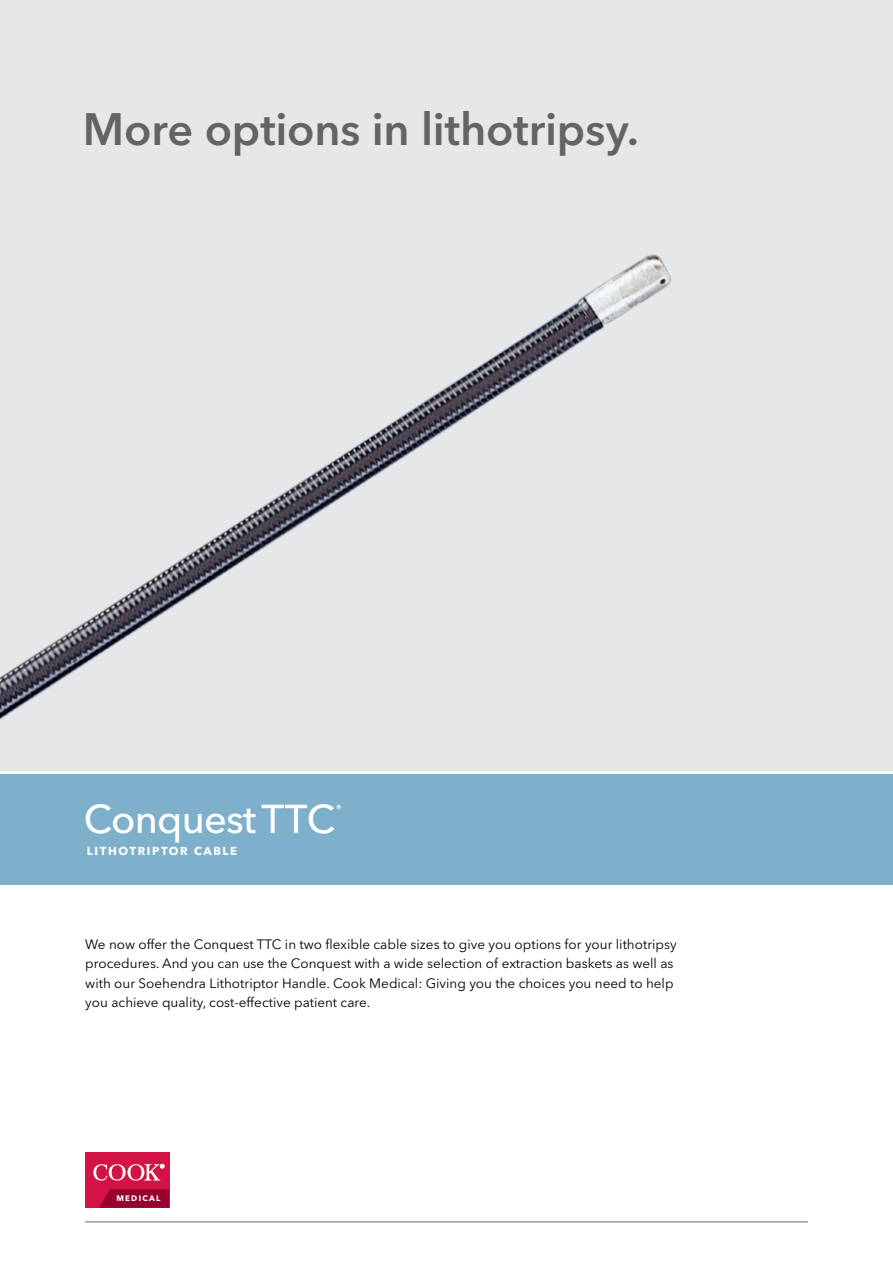
<style>
.page{position:relative;width:893px;height:1263px;background:#fff}
.page>*{position:absolute;margin:0;border:0;box-sizing:border-box;transform-origin:0 0}
.t1{font:600 45px "Avenir Next LT Pro";letter-spacing:-.005em;color:#636466}
.t2{font:500 39.9px "Avenir Next LT Pro";letter-spacing:-.02em;color:#fff}
.t3{font:13.5px/19.5px "Avenir Next LT Pro";color:#000}
.t4{font:700 11.4px "Avenir Next LT Pro";letter-spacing:.14em;color:#fff}
.t5{font:600 10.2px "Avenir Next LT Pro";color:#fff}
.t6{font:700 7.95px "Avenir Next LT Pro";letter-spacing:.155em;color:#fff}
</style>
<div class="page">
<hr style="left:85px;top:1221px;width:723px;height:1px;background:#636466">
<div style="left:85px;top:1152px;width:84px;height:56px;background:#d31245"></div>
<svg style="left:99px;top:1189px;width:70px;height:19px"></svg>
<svg style="left:93px;top:1164px;width:71px;height:16px"></svg>
<div style="left:0;top:774px;width:893px;height:110px;background:#7eb0cc"></div>
<div style="left:0;top:0;width:893px;height:772px;background:#e6e7e8"></div>
<img style="left:0;top:229px;width:676px;height:520px">
<h1 class="t1" style="left:83px;top:102px;width:557px">More options in lithotripsy.</h1>
<h2 class="t2" style="left:84px;top:795px;width:253px">Conquest TTC</h2>
<p class="t5" style="left:336px;top:802px;width:8px">®</p>
<p class="t4" style="left:87px;top:843px;width:152px">LITHOTRIPTOR CABLE</p>
<p class="t3" style="left:85px;top:934px;width:593px">We now offer the Conquest TTC in two flexible cable sizes to give you options for your lithotripsy procedures. And you can use the Conquest with a wide selection of extraction baskets as well as with our Soehendra Lithotriptor Handle. Cook Medical: Giving you the choices you need to help you achieve quality, cost-effective patient care.</p>
<p class="t6" style="left:116px;top:1193px;width:45px">MEDICAL</p>
</div>
